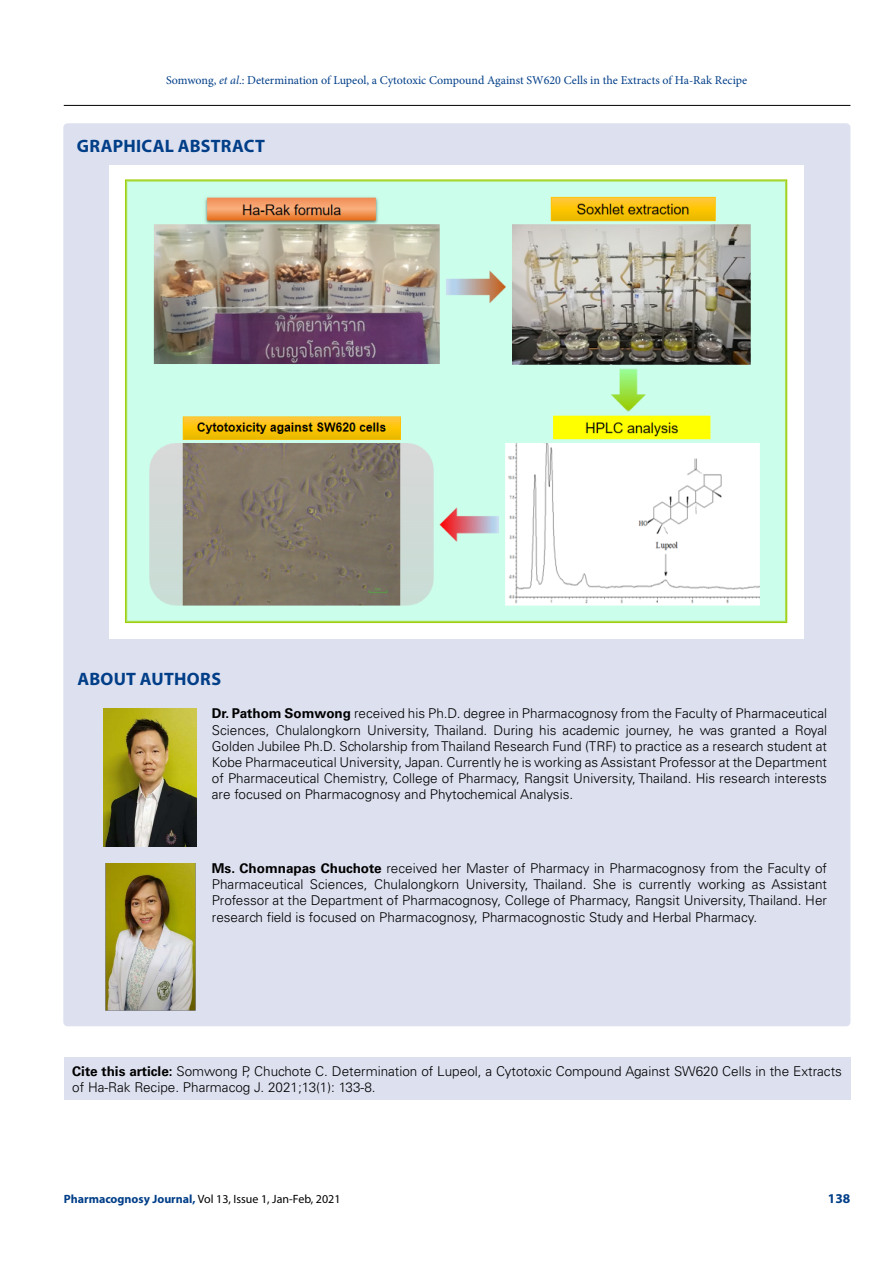
<style>
.page{position:relative;width:893px;height:1263px;background:#fff}
.page>*{position:absolute;margin:0;border:0;box-sizing:border-box;transform-origin:0 0}
.t1{font:700 18px "Myriad Pro";letter-spacing:.015em;color:#003e88}
.t2{font:300 13.5px/16.2px "Univers LT Std";color:#000;text-align:justify}
.t3{font:700 13.5px "Myriad Pro";color:#003e88}
.t4{font:12px "Minion Pro";color:#003e88}
.t5{font:12px "Myriad Pro";color:#000}
.s1{font-style:italic}
.s2{font-weight:700}
.s3{font-weight:700;color:#003e88}
</style>
<div class="page">
<hr style="left:64px;top:105px;width:786px;height:1px;background:#000">
<div style="left:63px;top:123px;width:787px;height:903px;background:#dde0ef;border-radius:4px"></div>
<img style="left:110px;top:165px;width:694px;height:474px">
<img style="left:104px;top:709px;width:93px;height:138px">
<img style="left:105px;top:863px;width:91px;height:147px">
<div style="left:64px;top:1057px;width:786px;height:43px;background:#dde0ef"></div>
<p class="t4" style="left:166px;top:72px;width:583px">Somwong, <span class="s1">et al</span>.: Determination of Lupeol, a Cytotoxic Compound Against SW620 Cells in the Extracts of Ha-Rak Recipe</p>
<h1 class="t1" style="left:77px;top:134px;width:190px">GRAPHICAL ABSTRACT</h1>
<h1 class="t1" style="left:77px;top:668px;width:145px">ABOUT AUTHORS</h1>
<p class="t2" style="left:212px;top:705px;width:617px"><span class="s2">Dr. Pathom Somwong</span> received his Ph.D. degree in Pharmacognosy from the Faculty of Pharmaceutical Sciences, Chulalongkorn University, Thailand. During his academic journey, he was granted a Royal Golden Jubilee Ph.D. Scholarship from Thailand Research Fund (TRF) to practice as a research student at Kobe Pharmaceutical University, Japan. Currently he is working as Assistant Professor at the Department of Pharmaceutical Chemistry, College of Pharmacy, Rangsit University, Thailand. His research interests are focused on Pharmacognosy and Phytochemical Analysis.</p>
<p class="t2" style="left:212px;top:860px;width:617px"><span class="s2">Ms. Chomnapas Chuchote</span> received her Master of Pharmacy in Pharmacognosy from the Faculty of Pharmaceutical Sciences, Chulalongkorn University, Thailand. She is currently working as Assistant Professor at the Department of Pharmacognosy, College of Pharmacy, Rangsit University, Thailand. Her research field is focused on Pharmacognosy, Pharmacognostic Study and Herbal Pharmacy.</p>
<p class="t2" style="left:72px;top:1063px;width:771px"><span class="s2">Cite this article:</span> Somwong P, Chuchote C. Determination of Lupeol, a Cytotoxic Compound Against SW620 Cells in the Extracts of Ha-Rak Recipe. Pharmacog J. 2021;13(1): 133-8.</p>
<p class="t5" style="left:64px;top:1191px;width:278px"><span class="s3">Pharmacognosy Journal,</span> Vol 13, Issue 1, Jan-Feb, 2021</p>
<p class="t3" style="left:828px;top:1189px;width:24px">138</p>
</div>
